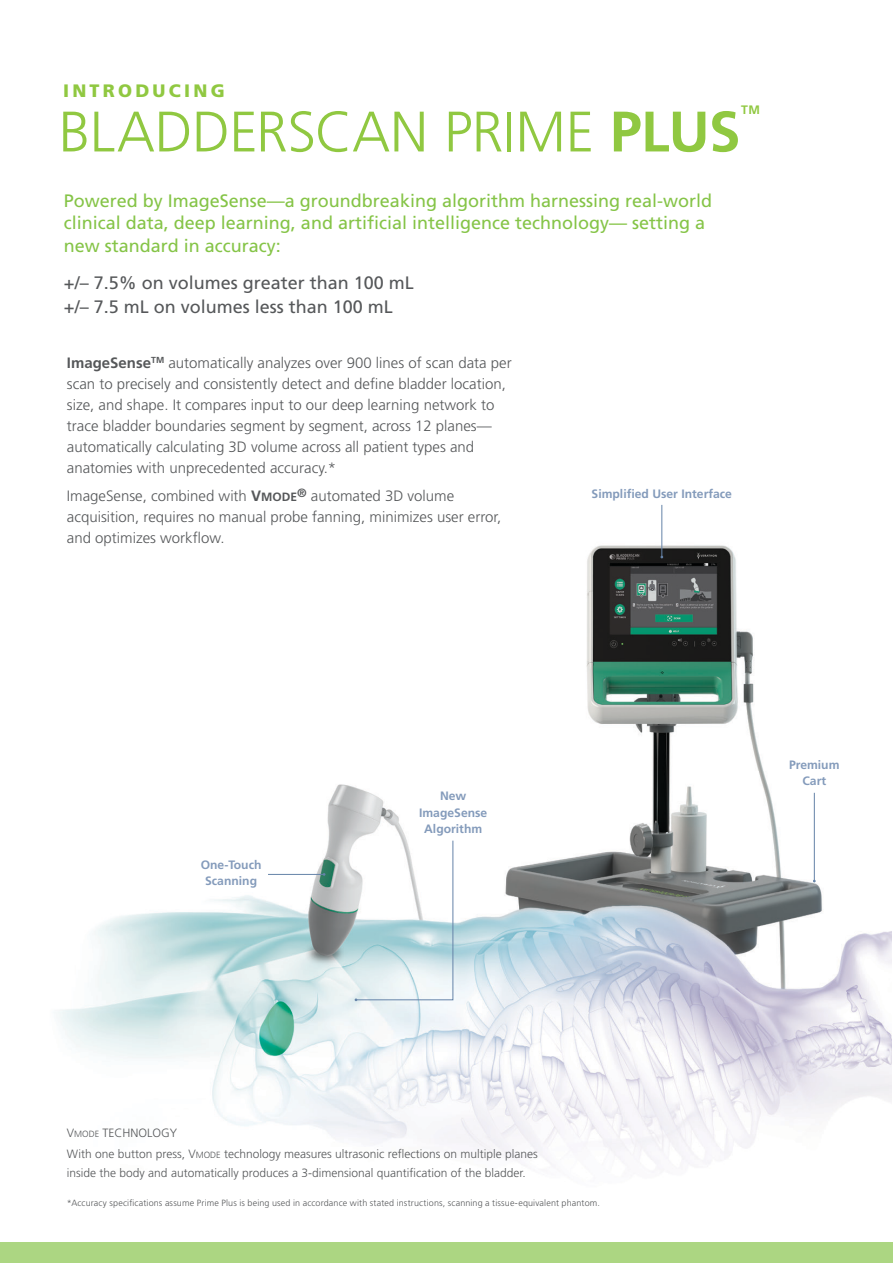
<style>
.page{position:relative;width:893px;height:1263px;background:#fff}
.page>*{position:absolute;margin:0;border:0;box-sizing:border-box;transform-origin:0 0}
.Page_heading{font:300 57px "Frutiger LT Std";letter-spacing:-.01em;color:#90c841}
.Intro_Copy_Green_12{font:18px/22.5px "Frutiger LT Std";color:#85c447}
.Intro_Copy_Green_12-2{font:18px/24px "Frutiger LT Std";color:#56585a}
.Page_heading-2{font:900 18px "Frutiger LT Std";letter-spacing:.18em;color:#90c841}
.Features_copy_9_12{font:300 15px/21px "Frutiger LT Std";color:#56585a}
.Page_heading-3{font:700 12.3px "Frutiger LT Std";color:#90c841}
.Callouts_blue_9_12{font:700 12.15px/16.2px "Frutiger LT Std";color:#849bbb;text-align:center}
.Features_copy_9_12-2{font:300 12px/18.8px "Frutiger LT Std";color:#56585a}
.asterisk_copy{font:300 9px "Frutiger LT Std";letter-spacing:.015em;color:#56585a}
.s1{font-weight:700}
.s2{font-weight:700;font-size:12px}
.s3{font-size:9px}
</style>
<div class="page">
<img style="left:58px;top:516px;width:834px;height:650px">
<hr style="left:268px;top:874px;width:56px;height:1px;background:#6583a8">
<hr style="left:814px;top:793px;width:1px;height:88px;background:#6583a8">
<svg style="left:355px;top:840px;width:99px;height:161px"></svg>
<hr style="left:661px;top:505px;width:1px;height:52px;background:#6583a8">
<div style="left:0;top:1242px;width:893px;height:21px;background:#acd682"></div>
<p class="Page_heading-2" style="left:63px;top:80px;width:163px">INTRODUCING</p>
<p class="Page_heading-3" style="left:741px;top:103px;width:20px">TM</p>
<p class="Page_heading" style="left:59px;top:100px;width:683px">BLADDERSCAN PRIME <span class="s1">PLUS</span></p>
<p class="Intro_Copy_Green_12" style="left:64px;top:189px;width:650px">Powered by ImageSense—a groundbreaking algorithm harnessing real-world clinical data, deep learning, and artificial intelligence technology— setting a new standard in accuracy:</p>
<p class="Intro_Copy_Green_12-2" style="left:64px;top:271px;width:351px">+/– 7.5% on volumes greater than 100 mL +/– 7.5 mL on volumes less than 100 mL</p>
<p class="Features_copy_9_12" style="left:67px;top:353px;width:446px"><span class="s1">ImageSense</span><sup>TM</sup> automatically analyzes over 900 lines of scan data per scan to precisely and consistently detect and define bladder location, size, and shape. It compares input to our deep learning network to trace bladder boundaries segment by segment, across 12 planes— automatically calculating 3D volume across all patient types and anatomies with unprecedented accuracy.*</p>
<p class="Features_copy_9_12" style="left:67px;top:485px;width:436px">ImageSense, combined with <span class="s1">V</span><span class="s2">MODE</span><sup>®</sup> automated 3D volume acquisition, requires no manual probe fanning, minimizes user error, and optimizes workflow.</p>
<p class="Callouts_blue_9_12" style="left:592px;top:485px;width:142px">Simplified User Interface</p>
<p class="Callouts_blue_9_12" style="left:201px;top:856px;width:62px">One-Touch<br>Scanning</p>
<p class="Callouts_blue_9_12" style="left:419px;top:788px;width:70px">New<br>ImageSense<br>Algorithm</p>
<p class="Callouts_blue_9_12" style="left:789px;top:757px;width:52px">Premium<br>Cart</p>
<p class="Features_copy_9_12-2" style="left:67px;top:1123px;width:112px">V<span class="s3">MODE</span> TECHNOLOGY</p>
<p class="Features_copy_9_12-2" style="left:67px;top:1145px;width:472px">With one button press, V<span class="s3">MODE</span> technology measures ultrasonic reflections on multiple planes inside the body and automatically produces a 3-dimensional quantification of the bladder.</p>
<p class="asterisk_copy" style="left:67px;top:1198px;width:534px">*Accuracy specifications assume Prime Plus is being used in accordance with stated instructions, scanning a tissue-equivalent phantom.</p>
</div>
